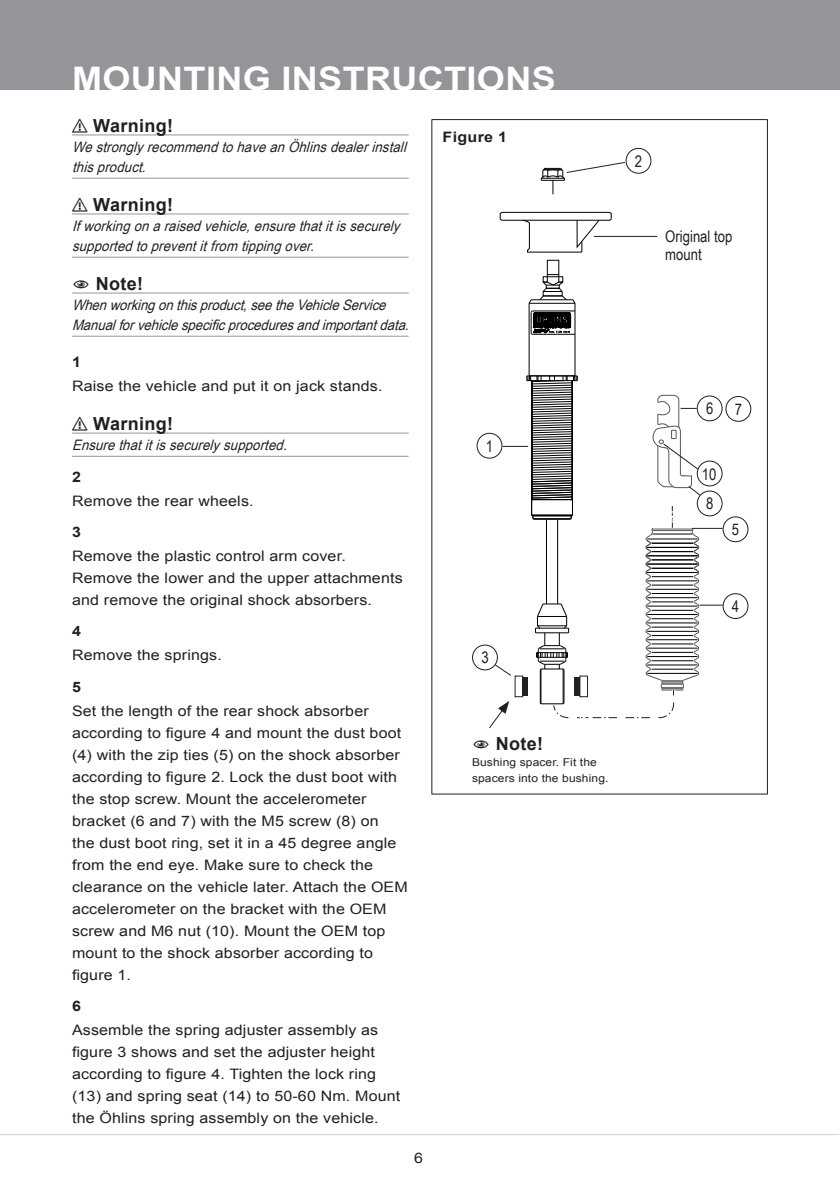
<style>
.page{position:relative;width:840px;height:1191px;background:#fff}
.page>*{position:absolute;margin:0;border:0;box-sizing:border-box;transform-origin:0 0}
.t1{font:700 32.4px "Arial";letter-spacing:.01em;color:#fff;scale:1.11 1}
.t2{font:700 18px "Arial";letter-spacing:.02em;color:#231f20}
.t3{font:16px/18px "Arial Narrow";color:#231f20}
.t4{font:14.4px/22px "Arial";letter-spacing:.01em;color:#231f20;scale:1.11 1}
.t5{font:italic 14.4px/20px "Arial Narrow";color:#231f20;scale:1.11 1}
.t6{font:700 14.4px "Arial";letter-spacing:.02em;color:#231f20;scale:1.11 1}
.t7{font:10.8px/16px "Arial";letter-spacing:.01em;color:#231f20;scale:1.11 1}
</style>
<div class="page">
<div style="left:0;top:0;width:839px;height:90px;background:#939598"></div>
<hr style="left:0;top:1134px;width:838px;height:1px;background:#d1d2d4">
<hr style="left:529px;top:303px;width:45px;height:1px;background:#000001">
<hr style="left:528px;top:303px;width:1px;height:73px;background:#000001">
<hr style="left:574px;top:303px;width:1px;height:73px;background:#000001">
<svg style="left:572px;top:299px;width:3px;height:5px"></svg>
<hr style="left:531px;top:299px;width:41px;height:1px;background:#000001">
<hr style="left:532px;top:310px;width:42px;height:1px;background:#000001">
<hr style="left:532px;top:334px;width:42px;height:1px;background:#000001">
<svg style="left:530px;top:310px;width:41px;height:25px"></svg>
<hr style="left:572px;top:380px;width:1px;height:135px;background:#000001">
<hr style="left:531px;top:380px;width:1px;height:135px;background:#000001">
<div style="left:546px;top:260px;width:12px;height:15px;border:1px solid #000001"></div>
<svg style="left:539px;top:274px;width:27px;height:26px"></svg>
<svg style="left:499px;top:212px;width:112px;height:40px"></svg>
<div style="left:522px;top:677px;width:5px;height:18px;background:#231f20"></div>
<hr style="left:72px;top:433px;width:336px;height:1px;background:#939598">
<hr style="left:72px;top:456px;width:336px;height:1px;background:#939598">
<hr style="left:72px;top:135px;width:336px;height:1px;background:#939598">
<hr style="left:72px;top:178px;width:336px;height:1px;background:#939598">
<hr style="left:72px;top:214px;width:336px;height:1px;background:#939598">
<hr style="left:72px;top:257px;width:336px;height:1px;background:#939598">
<hr style="left:72px;top:293px;width:336px;height:1px;background:#939598">
<hr style="left:72px;top:336px;width:336px;height:1px;background:#939598">
<svg style="left:540px;top:162px;width:85px;height:32px"></svg>
<hr style="left:593px;top:236px;width:64px;height:1px;background:#231f20">
<svg style="left:502px;top:375px;width:75px;height:125px"></svg>
<div style="left:476px;top:433px;width:26px;height:25px;border:1px solid #231f20;border-radius:50%"></div>
<div style="left:472px;top:644px;width:25px;height:26px;border:1px solid #231f20;border-radius:50%"></div>
<svg style="left:489px;top:701px;width:20px;height:28px"></svg>
<svg style="left:493px;top:663px;width:18px;height:13px"></svg>
<svg style="left:531px;top:506px;width:191px;height:213px"></svg>
<div style="left:722px;top:593px;width:26px;height:26px;border:1px solid #231f20;border-radius:50%"></div>
<div style="left:625px;top:148px;width:26px;height:26px;border:1px solid #231f20;border-radius:50%"></div>
<hr style="left:691px;top:528px;width:31px;height:1px;background:#231f20">
<div style="left:722px;top:516px;width:26px;height:26px;border:1px solid #231f20;border-radius:50%"></div>
<div style="left:696px;top:395px;width:26px;height:26px;border:1px solid #231f20;border-radius:50%"></div>
<div style="left:725px;top:396px;width:25px;height:26px;border:1px solid #231f20;border-radius:50%"></div>
<div style="left:696px;top:460px;width:26px;height:26px;border:1px solid #231f20;border-radius:50%"></div>
<div style="left:696px;top:490px;width:26px;height:26px;border:1px solid #231f20;border-radius:50%"></div>
<svg style="left:652px;top:395px;width:49px;height:101px"></svg>
<h1 class="t1" style="left:72px;top:57px;width:437px">MOUNTING INSTRUCTIONS</h1>
<p class="t2" style="left:72px;top:114px;width:103px">⚠ Warning!</p>
<p class="t5" style="left:72px;top:137px;width:307px">WestronglyrecommendtohaveanÖhlinsdealerinstall thisproduct.</p>
<p class="t2" style="left:72px;top:193px;width:103px">⚠ Warning!</p>
<p class="t5" style="left:72px;top:216px;width:301px">Ifworkingonaraisedvehicle,ensurethatitissecurely supportedtopreventitfrom tippingover.</p>
<p class="t2" style="left:96px;top:272px;width:49px">Note!</p>
<p class="t5" style="left:72px;top:295px;width:309px">Whenworkingonthisproduct,seetheVehicleService<br>Manualforvehiclespecificproceduresandimportantdata.</p>
<p class="t6" style="left:442px;top:127px;width:60px">Figure 1</p>
<p class="t6" style="left:72px;top:353px;width:10px">1</p>
<p class="t4" style="left:72px;top:375px;width:281px">Raise the vehicle and put it on jack stands.</p>
<p class="t2" style="left:72px;top:412px;width:103px">⚠ Warning!</p>
<p class="t5" style="left:72px;top:435px;width:199px">Ensurethatitissecurelysupported.</p>
<p class="t6" style="left:72px;top:467px;width:10px">2</p>
<p class="t4" style="left:72px;top:490px;width:165px">Remove the rear wheels.</p>
<p class="t6" style="left:72px;top:522px;width:10px">3</p>
<p class="t4" style="left:72px;top:545px;width:299px">Remove the plastic control arm cover.<br>Remove the lower and the upper attachments and remove the original shock absorbers.</p>
<p class="t6" style="left:72px;top:622px;width:10px">4</p>
<p class="t4" style="left:72px;top:644px;width:136px">Remove the springs.</p>
<p class="t6" style="left:72px;top:677px;width:10px">5</p>
<p class="t4" style="left:72px;top:700px;width:304px">Set the length of the rear shock absorber according to figure 4 and mount the dust boot (4) with the zip ties (5) on the shock absorber according to figure 2. Lock the dust boot with the stop screw. Mount the accelerometer bracket (6 and 7) with the M5 screw (8) on<br>the dust boot ring, set it in a 45 degree angle from the end eye. Make sure to check the clearance on the vehicle later. Attach the OEM accelerometer on the bracket with the OEM screw and M6 nut (10). Mount the OEM top mount to the shock absorber according to figure 1.</p>
<p class="t6" style="left:72px;top:996px;width:10px">6</p>
<p class="t4" style="left:72px;top:1019px;width:297px">Assemble the spring adjuster assembly as figure 3 shows and set the adjuster height according to figure 4. Tighten the lock ring (13) and spring seat (14) to 50-60 Nm. Mount the Öhlins spring assembly on the vehicle.</p>
<p class="t4" style="left:414px;top:1147px;width:10px">6</p>
<p class="t3" style="left:485px;top:436px;width:9px">1</p>
<p class="t3" style="left:481px;top:648px;width:9px">3</p>
<p class="t2" style="left:495px;top:732px;width:49px">Note!</p>
<p class="t7" style="left:472px;top:754px;width:124px">Bushing spacer. Fit the spacers into the bushing.</p>
<p class="t3" style="left:634px;top:152px;width:9px">2</p>
<p class="t3" style="left:665px;top:226px;width:69px">Original top mount</p>
<p class="t3" style="left:705px;top:399px;width:9px">6</p>
<p class="t3" style="left:734px;top:400px;width:9px">7</p>
<p class="t3" style="left:701px;top:458px;width:16px;line-height:30px">10<br>8</p>
<p class="t3" style="left:731px;top:520px;width:9px">5</p>
<p class="t3" style="left:731px;top:597px;width:9px">4</p>
</div>
